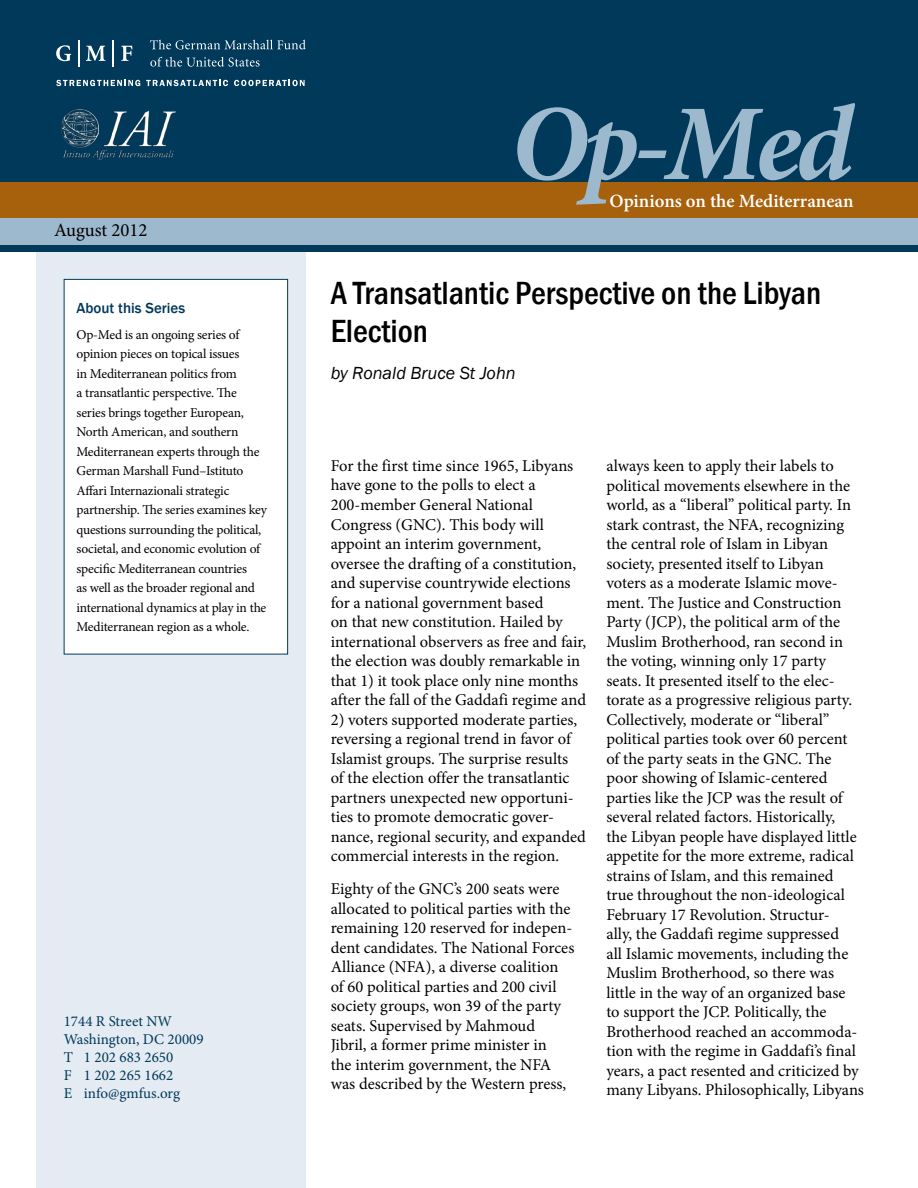
<style>
.page{position:relative;width:918px;height:1188px;background:#fff}
.page>*{position:absolute;margin:0;border:0;box-sizing:border-box;transform-origin:0 0}
.t1{font:italic 700 108px "Minion Pro";color:#9cb9ce}
.t2{font:500 33px/37.5px "Franklin Gothic URW Con";color:#000}
.t3{font:600 18.75px "Minion Pro";color:#fff}
.t4{font:18.75px "Minion Pro";color:#000}
.t5{font:italic 18px "Franklin Gothic";color:#000}
.t6{font:16.5px/19.5px "Minion Pro";color:#000}
.t7{font:15px/18px "Minion Pro";color:#00395a}
.t8{font:500 15px "Franklin Gothic";color:#00395a}
.t9{font:13.5px/19.5px "Minion Pro";letter-spacing:-.015em;color:#000}
</style>
<div class="page">
<div style="left:36px;top:227px;width:270px;height:961px;background:#e4ebf2"></div>
<div style="left:64px;top:279px;width:224px;height:375px;background:#fff"></div>
<div style="left:64px;top:279px;width:224px;height:375px;border:1px solid #00395a"></div>
<div style="left:0;top:0;width:918px;height:252px;background:#00395a"></div>
<svg style="left:56px;top:45px;width:15px;height:16px"></svg>
<svg style="left:86px;top:46px;width:19px;height:15px"></svg>
<svg style="left:121px;top:46px;width:11px;height:15px"></svg>
<svg style="left:78px;top:40px;width:1px;height:26px"></svg>
<svg style="left:113px;top:40px;width:1px;height:26px"></svg>
<svg style="left:150px;top:40px;width:156px;height:9px"></svg>
<svg style="left:150px;top:57px;width:110px;height:10px"></svg>
<svg style="left:56px;top:80px;width:84px;height:6px"></svg>
<svg style="left:146px;top:80px;width:82px;height:6px"></svg>
<svg style="left:234px;top:80px;width:71px;height:6px"></svg>
<div style="left:0;top:182px;width:918px;height:36px;background:#a7600c"></div>
<div style="left:0;top:218px;width:918px;height:27px;background:#9cb9ce"></div>
<img style="left:60px;top:109px;width:116px;height:52px">
<p class="t4" style="left:54px;top:217px;width:95px">August 2012</p>
<p class="t8" style="left:76px;top:298px;width:110px">About this Series</p>
<p class="t9" style="left:76px;top:325px;width:192px">Op-Med is an ongoing series of opinion pieces on topical issues<br>in Mediterranean politics from<br>a transatlantic perspective. The series brings together European, North American, and southern Mediterranean experts through the German Marshall Fund–Istituto Affari Internazionali strategic partnership. The series examines key questions surrounding the political, societal, and economic evolution of specific Mediterranean countries<br>as well as the broader regional and international dynamics at play in the Mediterranean region as a whole.</p>
<p class="t7" style="left:64px;top:1012px;width:141px">1744 R Street NW<br>Washington, DC 20009<br>T 1 202 683 2650<br>F 1 202 265 1662<br>E info@gmfus.org</p>
<h1 class="t1" style="left:510px;top:68px;width:344px">Op-Med</h1>
<p class="t3" style="left:609px;top:188px;width:246px">Opinions on the Mediterranean</p>
<h2 class="t2" style="left:331px;top:273px;width:492px">A Transatlantic Perspective on the Libyan<br>Election</h2>
<p class="t5" style="left:331px;top:362px;width:186px">by Ronald Bruce St John</p>
<p class="t6" style="left:331px;top:456px;width:257px">For the first time since 1965, Libyans have gone to the polls to elect a 200-member General National Congress (GNC). This body will appoint an interim government, oversee the drafting of a constitution, and supervise countrywide elections for a national government based<br>on that new constitution. Hailed by international observers as free and fair, the election was doubly remarkable in that 1) it took place only nine months after the fall of the Gaddafi regime and</p>
<p class="t6" style="left:331px;top:710px;width:257px">2) voters supported moderate parties, reversing a regional trend in favor of Islamist groups. The surprise results<br>of the election offer the transatlantic partners unexpected new opportuni&shy;ties to promote democratic gover&shy;nance, regional security, and expanded commercial interests in the region.</p>
<p class="t6" style="left:331px;top:879px;width:245px">Eighty of the GNC’s 200 seats were allocated to political parties with the remaining 120 reserved for indepen&shy;dent candidates. The National Forces Alliance (NFA), a diverse coalition of 60 political parties and 200 civil society groups, won 39 of the party seats. Supervised by Mahmoud Jibril, a former prime minister in<br>the interim government, the NFA was described by the Western press,</p>
<p class="t6" style="left:606px;top:456px;width:259px">always keen to apply their labels to political movements elsewhere in the world, as a “liberal” political party. In stark contrast, the NFA, recognizing the central role of Islam in Libyan society, presented itself to Libyan voters as a moderate Islamic move&shy;ment. The Justice and Construction Party (JCP), the political arm of the Muslim Brotherhood, ran second in the voting, winning only 17 party seats. It presented itself to the elec&shy;torate as a progressive religious party.<br>Collectively, moderate or “liberal” political parties took over 60 percent of the party seats in the GNC. The poor showing of Islamic-centered parties like the JCP was the result of several related factors. Historically,<br>the Libyan people have displayed little appetite for the more extreme, radical strains of Islam, and this remained true throughout the non-ideological February 17 Revolution. Structur-<br>ally, the Gaddafi regime suppressed<br>all Islamic movements, including the Muslim Brotherhood, so there was little in the way of an organized base<br>to support the JCP. Politically, the Brotherhood reached an accommoda&shy;tion with the regime in Gaddafi’s final years, a pact resented and criticized by many Libyans. Philosophically, Libyans</p>
</div>
